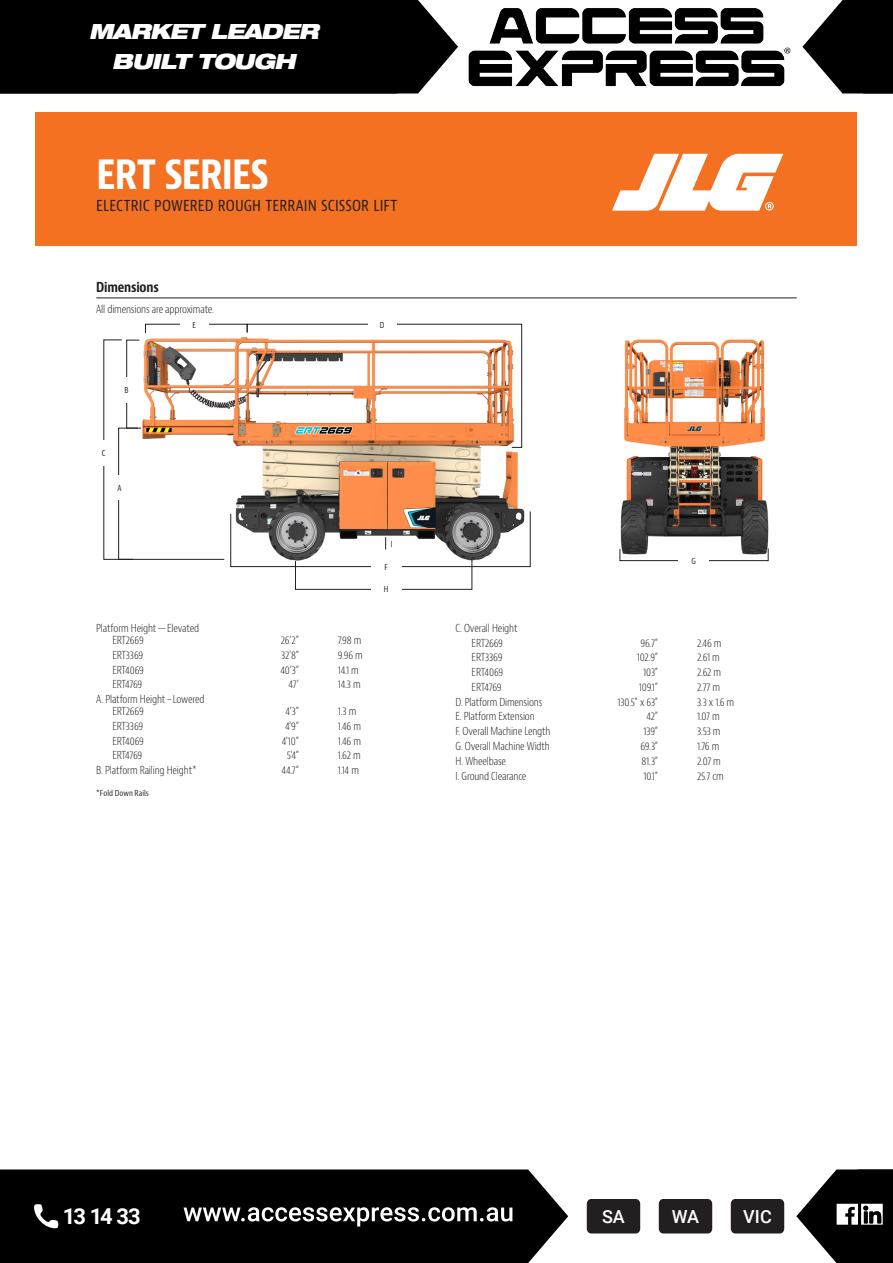
<style>
.page{position:relative;width:893px;height:1263px;background:#fff}
.page>*{position:absolute;margin:0;border:0;box-sizing:border-box;transform-origin:0 0}
.t1{font:700 condensed 42.9px "Bernino Sans";letter-spacing:-.035em;color:#fff}
.t2{font:700 21.9px "Roboto";color:#fff}
.t3{font:italic 900 expanded 21px/30px "Helvetica Neue LT Std";letter-spacing:-.04em;color:#fff;text-align:center}
.t4{font:500 18px "Roboto";color:#fff}
.t5{font:condensed 16.05px "Bernino Sans";letter-spacing:.005em;color:#231f20}
.t6{font:700 condensed 13.35px "Bernino Sans";letter-spacing:-.015em;color:#231f20}
.t7{font:300 condensed 10.8px/12px "Bernino Sans";letter-spacing:-.015em;color:#231f20}
.t8{font:condensed 8.1px "Bernino Sans";letter-spacing:.01em;color:#231f20}
</style>
<div class="page">
<div style="left:0;top:0;width:458px;height:93px;background:#000"></div>
<svg style="left:802px;top:0;width:91px;height:93px"></svg>
<img style="left:468px;top:8px;width:323px;height:79px">
<div style="left:0;top:1169px;width:568px;height:94px;background:#000"></div>
<svg style="left:796px;top:1169px;width:97px;height:94px"></svg>
<svg style="left:184px;top:1207px;width:328px;height:19px"></svg>
<div style="left:731px;top:1199px;width:53px;height:34px;background:#231f20;border-radius:5px"></div>
<div style="left:659px;top:1199px;width:53px;height:34px;background:#231f20;border-radius:5px"></div>
<div style="left:587px;top:1199px;width:53px;height:34px;background:#231f20;border-radius:5px"></div>
<svg style="left:34px;top:1204px;width:25px;height:25px"></svg>
<div style="left:36px;top:112px;width:821px;height:134px;background:#f37121"></div>
<svg style="left:612px;top:154px;width:171px;height:56px"></svg>
<img style="left:620px;top:339px;width:149px;height:209px">
<hr style="left:96px;top:298px;width:701px;height:1px;background:#231f20">
<svg style="left:619px;top:548px;width:150px;height:13px"></svg>
<div style="left:678px;top:548px;width:31px;height:24px;background:#fff"></div>
<svg style="left:103px;top:324px;width:428px;height:266px"></svg>
<div style="left:180px;top:316px;width:28px;height:17px;background:#fff"></div>
<div style="left:368px;top:316px;width:28px;height:17px;background:#fff"></div>
<h3 class="t3" style="left:89px;top:16px;width:231px">MARKET LEADER<br>BUILT TOUGH</h3>
<p class="t1" style="left:96px;top:147px;width:174px">ERT SERIES</p>
<p class="t5" style="left:96px;top:195px;width:302px">ELECTRIC POWERED ROUGH TERRAIN SCISSOR LIFT</p>
<p class="t6" style="left:96px;top:279px;width:64px">Dimensions</p>
<p class="t7" style="left:96px;top:303px;width:119px">All dimensions are approximate.</p>
<p class="t8" style="left:124px;top:385px;width:6px">B</p>
<p class="t8" style="left:102px;top:448px;width:5px">C</p>
<p class="t8" style="left:117px;top:483px;width:6px">A</p>
<p class="t8" style="left:192px;top:320px;width:5px">E</p>
<p class="t8" style="left:380px;top:320px;width:6px">D</p>
<p class="t8" style="left:391px;top:539px;width:3px">I</p>
<p class="t8" style="left:384px;top:562px;width:5px">F</p>
<p class="t8" style="left:384px;top:584px;width:6px">H</p>
<p class="t7" style="left:112px;top:622px;width:88px;text-indent:-16px">Platform Height—Elevated<br>ERT2669</p>
<p class="t7" style="left:281px;top:634px;width:20px">26’2”</p>
<p class="t7" style="left:338px;top:634px;width:25px">7.98 m</p>
<p class="t7" style="left:112px;top:649px;width:32px">ERT3369</p>
<p class="t7" style="left:281px;top:649px;width:20px">32’8”</p>
<p class="t7" style="left:338px;top:649px;width:27px">9.96 m</p>
<p class="t7" style="left:112px;top:664px;width:33px">ERT4069</p>
<p class="t7" style="left:280px;top:664px;width:20px">40’3”</p>
<p class="t7" style="left:338px;top:664px;width:22px">14.1 m</p>
<p class="t7" style="left:112px;top:679px;width:31px">ERT4769</p>
<p class="t7" style="left:289px;top:679px;width:12px">47’</p>
<p class="t7" style="left:338px;top:679px;width:24px">14.3 m</p>
<p class="t7" style="left:112px;top:693px;width:94px;text-indent:-16px">A. Platform Height–Lowered<br>ERT2669</p>
<p class="t7" style="left:286px;top:705px;width:15px">4’3”</p>
<p class="t7" style="left:338px;top:705px;width:20px">1.3 m</p>
<p class="t7" style="left:112px;top:720px;width:32px">ERT3369</p>
<p class="t7" style="left:285px;top:720px;width:16px">4’9”</p>
<p class="t7" style="left:338px;top:720px;width:25px">1.46 m</p>
<p class="t7" style="left:112px;top:735px;width:33px">ERT4069</p>
<p class="t7" style="left:282px;top:735px;width:19px">4’10”</p>
<p class="t7" style="left:338px;top:735px;width:25px">1.46 m</p>
<p class="t7" style="left:112px;top:750px;width:31px">ERT4769</p>
<p class="t7" style="left:287px;top:750px;width:14px">5’4”</p>
<p class="t7" style="left:338px;top:750px;width:24px">1.62 m</p>
<p class="t7" style="left:96px;top:764px;width:102px">B. Platform Railing Height*</p>
<p class="t7" style="left:281px;top:764px;width:19px">44.7”</p>
<p class="t7" style="left:338px;top:764px;width:23px">1.14 m</p>
<p class="t8" style="left:96px;top:788px;width:54px">*Fold Down Rails</p>
<p class="t7" style="left:456px;top:621px;width:63px;line-height:14.7px;text-align:center">C. Overall Height<br>ERT2669</p>
<p class="t8" style="left:691px;top:556px;width:6px">G</p>
<p class="t7" style="left:641px;top:637px;width:19px">96.7”</p>
<p class="t7" style="left:697px;top:637px;width:26px">2.46 m</p>
<p class="t7" style="left:472px;top:652px;width:32px">ERT3369</p>
<p class="t7" style="left:637px;top:652px;width:23px">102.9”</p>
<p class="t7" style="left:697px;top:652px;width:24px">2.61 m</p>
<p class="t7" style="left:472px;top:666px;width:33px">ERT4069</p>
<p class="t7" style="left:643px;top:666px;width:17px">103”</p>
<p class="t7" style="left:697px;top:666px;width:26px">2.62 m</p>
<p class="t7" style="left:472px;top:681px;width:31px">ERT4769</p>
<p class="t7" style="left:639px;top:681px;width:21px">109.1”</p>
<p class="t7" style="left:697px;top:681px;width:24px">2.77 m</p>
<p class="t7" style="left:456px;top:696px;width:88px">D. Platform Dimensions</p>
<p class="t7" style="left:617px;top:696px;width:42px">130.5” x 63”</p>
<p class="t7" style="left:697px;top:696px;width:39px">3.3 x 1.6 m</p>
<p class="t7" style="left:456px;top:711px;width:81px">E. Platform Extension</p>
<p class="t7" style="left:646px;top:711px;width:13px">42”</p>
<p class="t7" style="left:697px;top:711px;width:24px">1.07 m</p>
<p class="t7" style="left:456px;top:726px;width:96px">F. Overall Machine Length</p>
<p class="t7" style="left:643px;top:726px;width:16px">139”</p>
<p class="t7" style="left:697px;top:726px;width:25px">3.53 m</p>
<p class="t7" style="left:456px;top:740px;width:96px">G. Overall Machine Width</p>
<p class="t7" style="left:640px;top:740px;width:19px">69.3”</p>
<p class="t7" style="left:697px;top:740px;width:24px">1.76 m</p>
<p class="t7" style="left:456px;top:755px;width:52px">H. Wheelbase</p>
<p class="t7" style="left:641px;top:755px;width:18px">81.3”</p>
<p class="t7" style="left:697px;top:755px;width:25px">2.07 m</p>
<p class="t7" style="left:456px;top:770px;width:72px">I. Ground Clearance</p>
<p class="t7" style="left:643px;top:770px;width:16px">10.1”</p>
<p class="t7" style="left:697px;top:770px;width:28px">25.7 cm</p>
<h2 class="t2" style="left:63px;top:1200px;width:79px">13 14 33</h2>
<h3 class="t4" style="left:602px;top:1204px;width:24px">SA</h3>
<h3 class="t4" style="left:672px;top:1204px;width:29px">WA</h3>
<h3 class="t4" style="left:743px;top:1204px;width:30px">VIC</h3>
</div>
